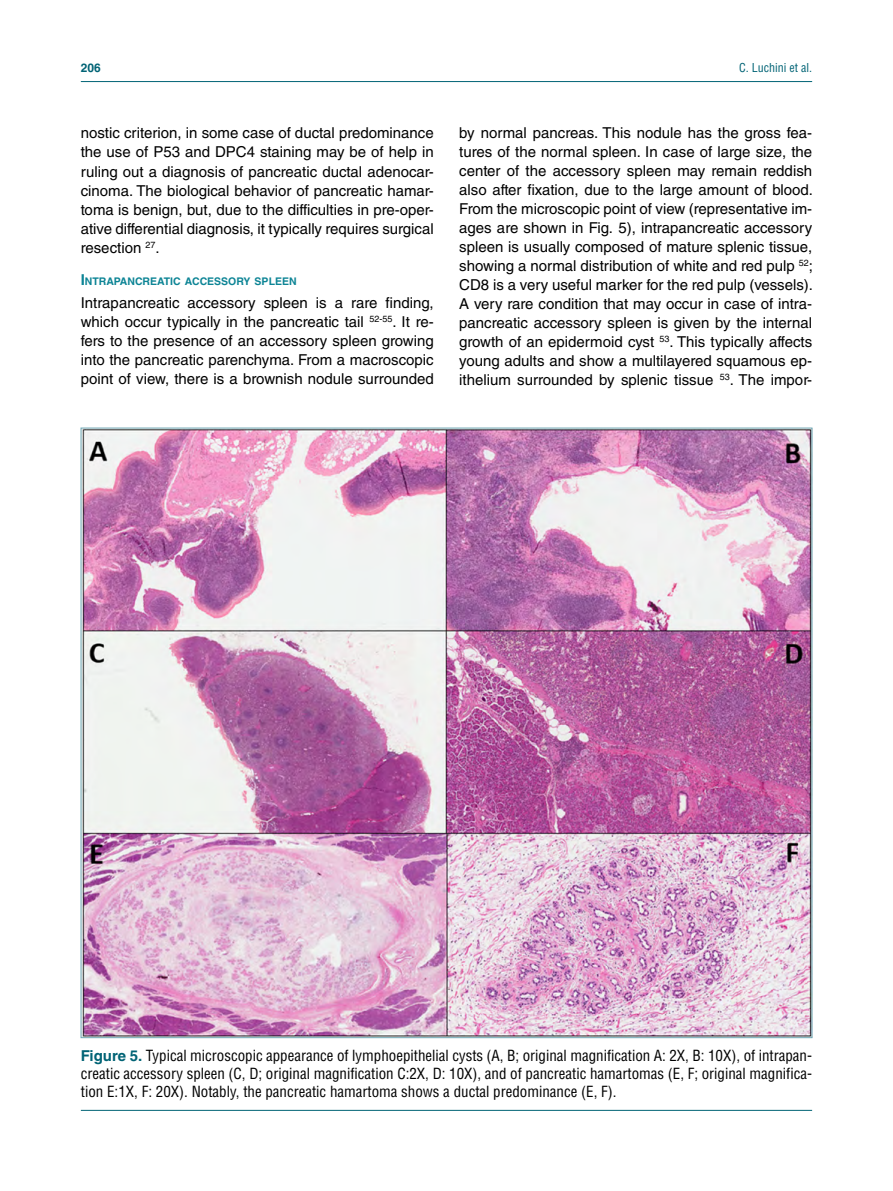
<style>
.page{position:relative;width:893px;height:1191px;background:#fff}
.page>*{position:absolute;margin:0;border:0;box-sizing:border-box;transform-origin:0 0}
.t1{font:15px/19px "Helvetica LT Std";color:#000;text-align:justify}
.t2{font:condensed 15px/18px "Helvetica LT Std";color:#000;text-align:justify}
.t3{font:condensed 12px "Helvetica LT Std";color:#006375}
.t4{font:700 12px "Helvetica LT Std";color:#006375}
.t5{font:700 10.5px "Helvetica LT Std";color:#0c8495}
.s1{font-size:15px}
.s2{font-weight:700;font-stretch:normal;color:#006375}
</style>
<div class="page">
<hr style="left:81px;top:81px;width:731px;height:1px;background:#006375">
<img style="left:83px;top:430px;width:727px;height:605px">
<hr style="left:81px;top:1110px;width:731px;height:1px;background:#006375">
<p class="t4" style="left:81px;top:61px;width:22px">206</p>
<p class="t3" style="left:739px;top:61px;width:74px">C. Luchini et al.</p>
<p class="t1" style="left:81px;top:124px;width:354px">nostic criterion, in some case of ductal predominance the use of P53 and DPC4 staining may be of help in ruling out a diagnosis of pancreatic ductal adenocar&shy;cinoma. The biological behavior of pancreatic hamar&shy;toma is benign, but, due to the difficulties in pre-oper&shy;ative differential diagnosis, it typically requires surgical resection <sup>27</sup>.</p>
<p class="t5" style="left:81px;top:274px;width:217px"><span class="s1">I</span> NTRAPANCREATIC ACCESSORY SPLEEN</p>
<p class="t1" style="left:81px;top:293px;width:354px">Intrapancreatic accessory spleen is a rare finding, which occur typically in the pancreatic tail <sup>52-55</sup>. It re&shy;fers to the presence of an accessory spleen growing into the pancreatic parenchyma. From a macroscopic point of view, there is a brownish nodule surrounded</p>
<p class="t1" style="left:459px;top:124px;width:355px">by normal pancreas. This nodule has the gross fea&shy;tures of the normal spleen. In case of large size, the center of the accessory spleen may remain reddish also after fixation, due to the large amount of blood.<br>From the microscopic point of view (representative im&shy;ages are shown in Fig. 5), intrapancreatic accessory spleen is usually composed of mature splenic tissue, showing a normal distribution of white and red pulp <sup>52</sup>; CD8 is a very useful marker for the red pulp (vessels).<br>A very rare condition that may occur in case of intra&shy;pancreatic accessory spleen is given by the internal growth of an epidermoid cyst <sup>53</sup>. This typically affects young adults and show a multilayered squamous ep&shy;ithelium surrounded by splenic tissue <sup>53</sup>. The impor-</p>
<p class="t2" style="left:81px;top:1046px;width:733px"><span class="s2">Figure 5.</span> Typical microscopic appearance of lymphoepithelial cysts (A, B; original magnification A: 2X, B: 10X), of intrapan&shy;creatic accessory spleen (C, D; original magnification C:2X, D: 10X), and of pancreatic hamartomas (E, F; original magnifica&shy;tion E:1X, F: 20X). Notably, the pancreatic hamartoma shows a ductal predominance (E, F).</p>
</div>
